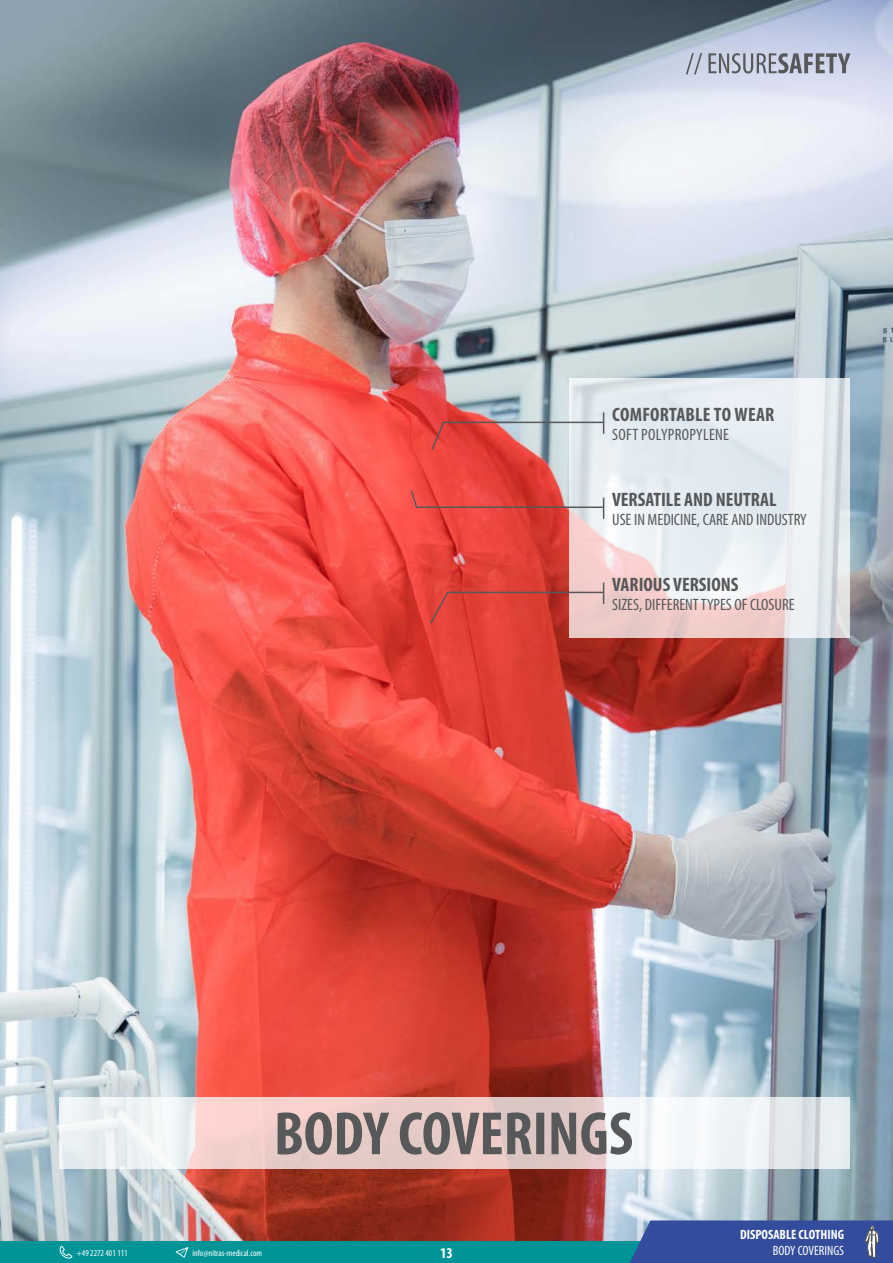
<style>
.page{position:relative;width:893px;height:1263px;background:#fff}
.page>*{position:absolute;margin:0;border:0;box-sizing:border-box;transform-origin:0 0}
.Headline_Nitras{font:700 condensed 19.5px "Myriad Pro";color:#57585a}
.Headline_Nitras-2{font:condensed 16.5px "Myriad Pro";color:#57585a}
.Headline_Nitras-3{font:condensed 16.5px "Myriad Pro";letter-spacing:.02em;color:#57585a}
.t1{font:700 condensed 15px "Myriad Pro";color:#fff}
.t2{font:700 condensed 13.5px "Myriad Pro";color:#fff}
.t3{font:condensed 13.5px "Myriad Pro";color:#fff}
.t4{font:condensed 9px "Myriad Pro";color:#fff}
</style>
<div class="page">
<img style="left:0;top:0;width:893px;height:1242px">
<svg style="left:570px;top:378px;width:280px;height:260px;fill:#e8ebf1"></svg>
<svg style="left:429px;top:583px;width:176px;height:42px;background:#d85a52"></svg>
<img style="left:430px;top:412px;width:175px;height:40px">
<svg style="left:410px;top:489px;width:195px;height:30px;background:#dd625e"></svg>
<div style="left:0;top:1242px;width:893px;height:21px;background:#009497"></div>
<svg style="left:623px;top:1220px;width:270px;height:43px;background:#3a559e"></svg>
<svg style="left:686px;top:53px;width:16px;height:21px"></svg>
<svg style="left:708px;top:53px;width:142px;height:20px;background:#9ba0ac"></svg>
<svg style="left:60px;top:1246px;width:12px;height:13px"></svg>
<svg style="left:176px;top:1247px;width:12px;height:11px"></svg>
<svg style="left:59px;top:1097px;width:791px;height:72px"></svg>
<svg style="left:278px;top:1112px;width:354px;height:43px;background:#9c908f"></svg>
<p class="Headline_Nitras" style="left:612px;top:402px;width:164px">COMFORTABLE TO WEAR</p>
<p class="Headline_Nitras-3" style="left:612px;top:425px;width:118px">SOFT POLYPROPYLENE</p>
<p class="Headline_Nitras" style="left:612px;top:487px;width:166px">VERSATILE AND NEUTRAL</p>
<p class="Headline_Nitras-2" style="left:612px;top:510px;width:196px">USE IN MEDICINE, CARE AND INDUSTRY</p>
<p class="Headline_Nitras" style="left:612px;top:572px;width:128px">VARIOUS VERSIONS</p>
<p class="Headline_Nitras-2" style="left:612px;top:595px;width:184px">SIZES, DIFFERENT TYPES OF CLOSURE</p>
<p class="t4" style="left:77px;top:1247px;width:53px">+49 2272 401 111</p>
<p class="t4" style="left:193px;top:1247px;width:71px">info@nitras-medical.com</p>
<p class="t1" style="left:440px;top:1243px;width:14px">13</p>
<p class="t2" style="left:740px;top:1226px;width:106px">DISPOSABLE CLOTHING</p>
<p class="t3" style="left:773px;top:1242px;width:73px">BODY COVERINGS</p>
</div>
